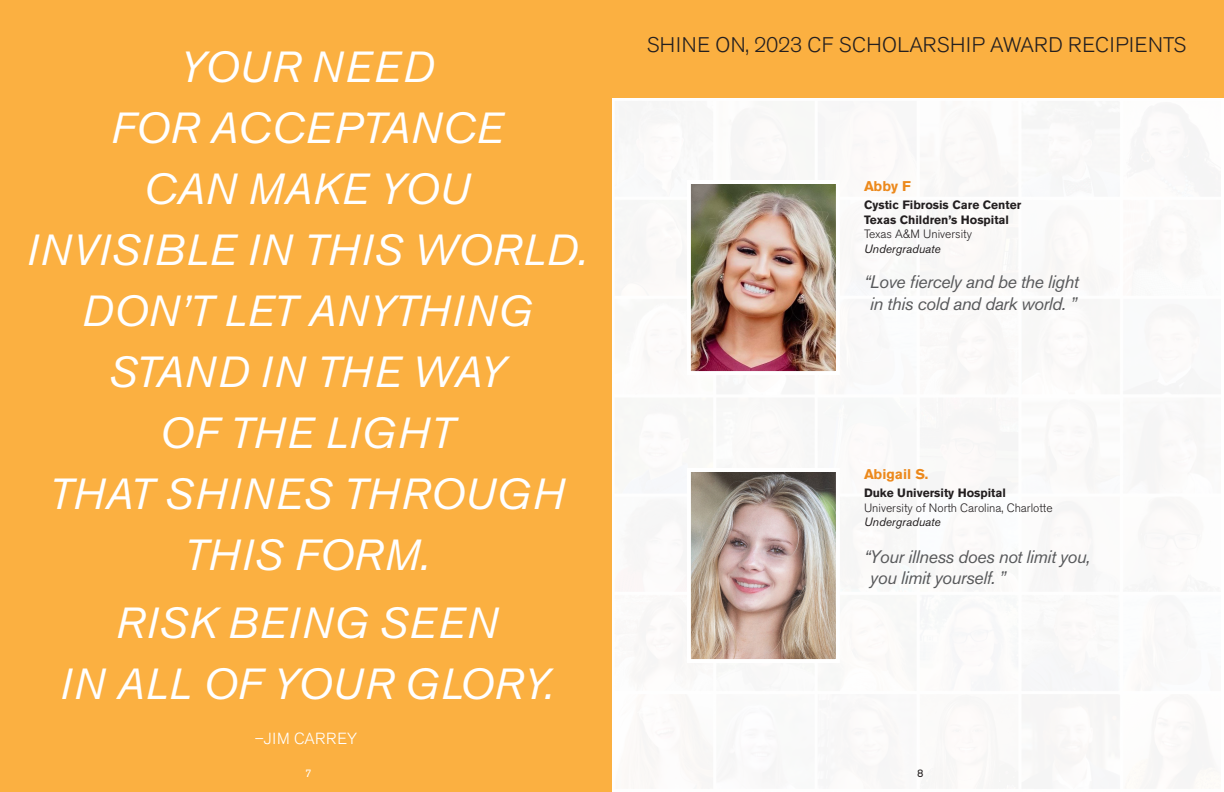
<style>
.page{position:relative;width:1224px;height:792px;background:#fff}
.page>*{position:absolute;margin:0;border:0;box-sizing:border-box;transform-origin:0 0}
.t1{font:italic 43.2px/61px "Akzidenz Grotesk Pro";letter-spacing:.02em;color:#fff;text-align:center}
.t2{font:300 21px "Akzidenz Grotesk Pro";letter-spacing:.02em;color:#231f20}
.t3{font:italic 18px/21.6px "Akzidenz Grotesk Pro";letter-spacing:-.025em;color:#58595b;text-align:center}
.t4{font:300 16px "Akzidenz Grotesk Pro";letter-spacing:.05em;color:#fff}
.t5{font:700 14px "Akzidenz Grotesk Pro";color:#ec891c}
.t6{font:700 12px/14.4px "Akzidenz Grotesk Pro";color:#231f20}
.t7{font:300 12px "Akzidenz Grotesk Pro";color:#231f20}
.t8{font:italic 12px "Akzidenz Grotesk Pro";color:#231f20}
.t9{font:11px "Akzidenz Grotesk Pro";color:#fff}
.t10{font:11px "Akzidenz Grotesk Pro";color:#231f20}
</style>
<div class="page">
<div style="left:603px;top:0;width:621px;height:97px;background:#fbb041"></div>
<img style="left:690px;top:184px;width:146px;height:188px">
<img style="left:690px;top:472px;width:146px;height:188px">
<div style="left:0;top:0;width:612px;height:792px;background:#fbb041"></div>
<p class="t1" style="left:26px;top:36px;width:562px">YOUR NEED<br>FOR ACCEPTANCE<br>CAN MAKE YOU<br>INVISIBLE IN THIS WORLD.<br>DON’T LET ANYTHING<br>STAND IN THE WAY<br>OF THE LIGHT<br>THAT SHINES THROUGH<br>THIS FORM.</p>
<p class="t1" style="left:60px;top:591px;width:495px">RISK BEING SEEN<br>IN ALL OF YOUR GLORY.</p>
<p class="t4" style="left:255px;top:728px;width:104px">–JIM CARREY</p>
<p class="t2" style="left:647px;top:31px;width:541px">SHINE ON, 2023 CF SCHOLARSHIP AWARD RECIPIENTS</p>
<p class="t5" style="left:864px;top:177px;width:48px">Abby F</p>
<p class="t6" style="left:864px;top:198px;width:159px">Cystic Fibrosis Care Center<br>Texas Children’s Hospital</p>
<p class="t7" style="left:864px;top:226px;width:109px">Texas A&amp;M University</p>
<p class="t8" style="left:864px;top:241px;width:78px">Undergraduate</p>
<p class="t3" style="left:864px;top:271px;width:216px">“Love fiercely and be the light in this cold and dark world. ”</p>
<p class="t5" style="left:864px;top:465px;width:66px">Abigail S.</p>
<p class="t6" style="left:864px;top:486px;width:144px">Duke University Hospital</p>
<p class="t7" style="left:864px;top:500px;width:190px">University of North Carolina, Charlotte</p>
<p class="t8" style="left:864px;top:514px;width:78px">Undergraduate</p>
<p class="t3" style="left:870px;top:545px;width:222px;text-align:left;text-indent:-6px">“Your illness does not limit you, you limit yourself. ”</p>
<p class="t9" style="left:305px;top:766px;width:8px">7</p>
<p class="t10" style="left:917px;top:766px;width:8px">8</p>
</div>
